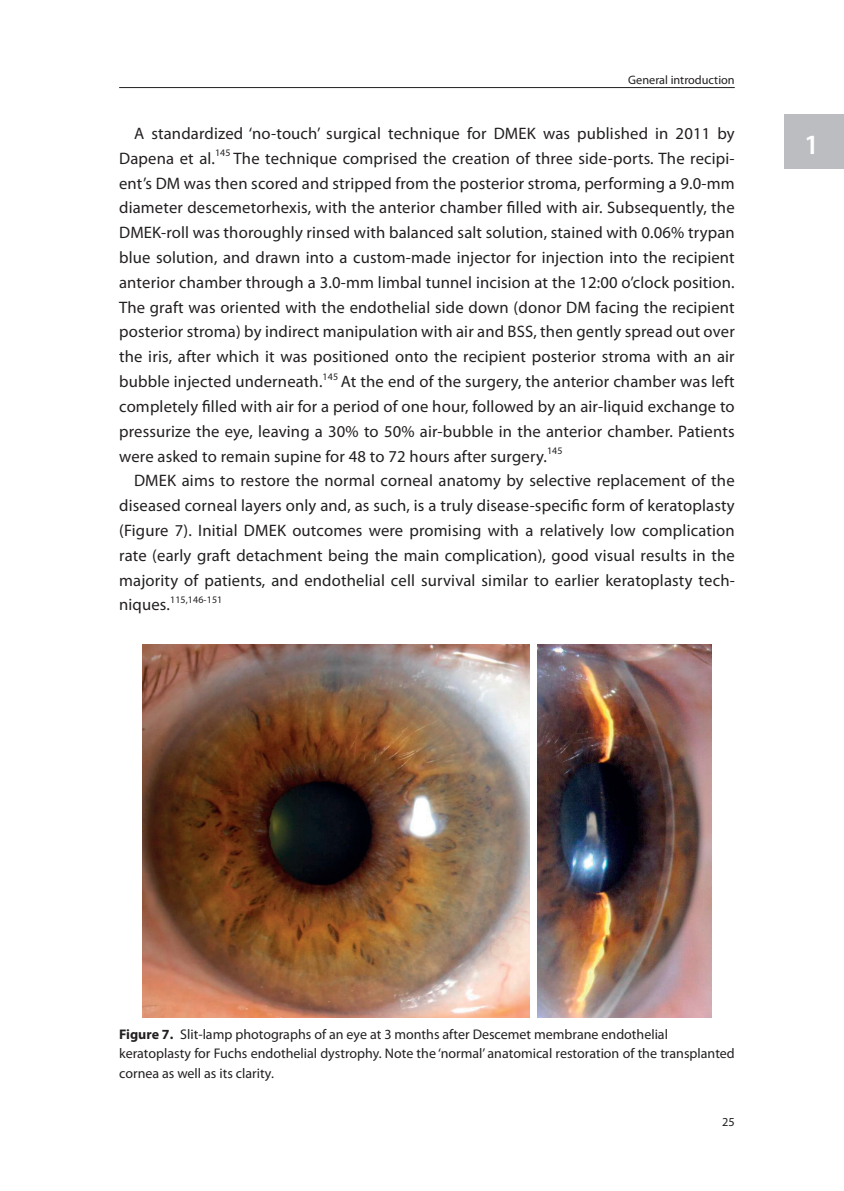
<style>
.page{position:relative;width:844px;height:1191px;background:#fff}
.page>*{position:absolute;margin:0;border:0;box-sizing:border-box;transform-origin:0 0}
.t1{font:600 28px "Myriad Pro";color:#fff}
.t2{font:16.62px/24.8px "Myriad Pro";letter-spacing:.01em;color:#231f20;text-align:justify}
.t3{font:14px/19.2px "Myriad Pro";color:#231f20}
.t4{font:12.25px "Myriad Pro";color:#231f20}
.t5{font:9.97px "Myriad Pro";letter-spacing:.01em;color:#231f20}
.s1{font-size:16.62px}
.s2{font-weight:700}
</style>
<div class="page">
<hr style="left:119px;top:87px;width:615px;height:1px;background:#231f20">
<div style="left:784px;top:114px;width:59px;height:55px;background:#bcbdc0"></div>
<img style="left:142px;top:645px;width:569px;height:373px">
<p class="t4" style="left:628px;top:72px;width:108px">General introduction</p>
<p class="t2" style="left:119px;top:121px;width:617px;text-indent:15px">A standardized ‘no-touch’ surgical technique for DMEK was published in 2011 by Dapena et al.<sup>145</sup> The technique comprised the creation of three side-ports. The recipi&shy;ent’s DM was then scored and stripped from the posterior stroma, performing a 9.0-mm diameter descemetorhexis, with the anterior chamber filled with air. Subsequently, the DMEK-roll was thoroughly rinsed with balanced salt solution, stained with 0.06% trypan blue solution, and drawn into a custom-made injector for injection into the recipient anterior chamber through a 3.0-mm limbal tunnel incision at the 12:00 o’clock position.<br>The graft was oriented with the endothelial side down (donor DM facing the recipient posterior stroma) by indirect manipulation with air and BSS, then gently spread out over the iris, after which it was positioned onto the recipient posterior stroma with an air bubble injected underneath.<sup>145</sup> At the end of the surgery, the anterior chamber was left completely filled with air for a period of one hour, followed by an air-liquid exchange to pressurize the eye, leaving a 30% to 50% air-bubble in the anterior chamber. Patients were asked to remain supine for 48 to 72 hours after surgery.<sup>145</sup></p>
<p class="t2" style="left:119px;top:468px;width:617px;text-indent:15px">DMEK aims to restore the normal corneal anatomy by selective replacement of the diseased corneal layers only and, as such, is a truly disease-specific form of keratoplasty (Figure 7). Initial DMEK outcomes were promising with a relatively low complication rate (early graft detachment being the main complication), good visual results in the majority of patients, and endothelial cell survival similar to earlier keratoplasty tech-</p>
<p class="t5" style="left:119px;top:593px;width:105px"><span class="s1">niques.</span>115,146-151</p>
<h1 class="t1" style="left:803px;top:126px;width:17px">1</h1>
<p class="t3" style="left:119px;top:1024px;width:617px"><span class="s2">Figure 7.</span> Slit-lamp photographs of an eye at 3 months after Descemet membrane endothelial keratoplasty for Fuchs endothelial dystrophy. Note the ‘normal’ anatomical restoration of the transplanted cornea as well as its clarity.</p>
<p class="t4" style="left:722px;top:1114px;width:14px">25</p>
</div>
